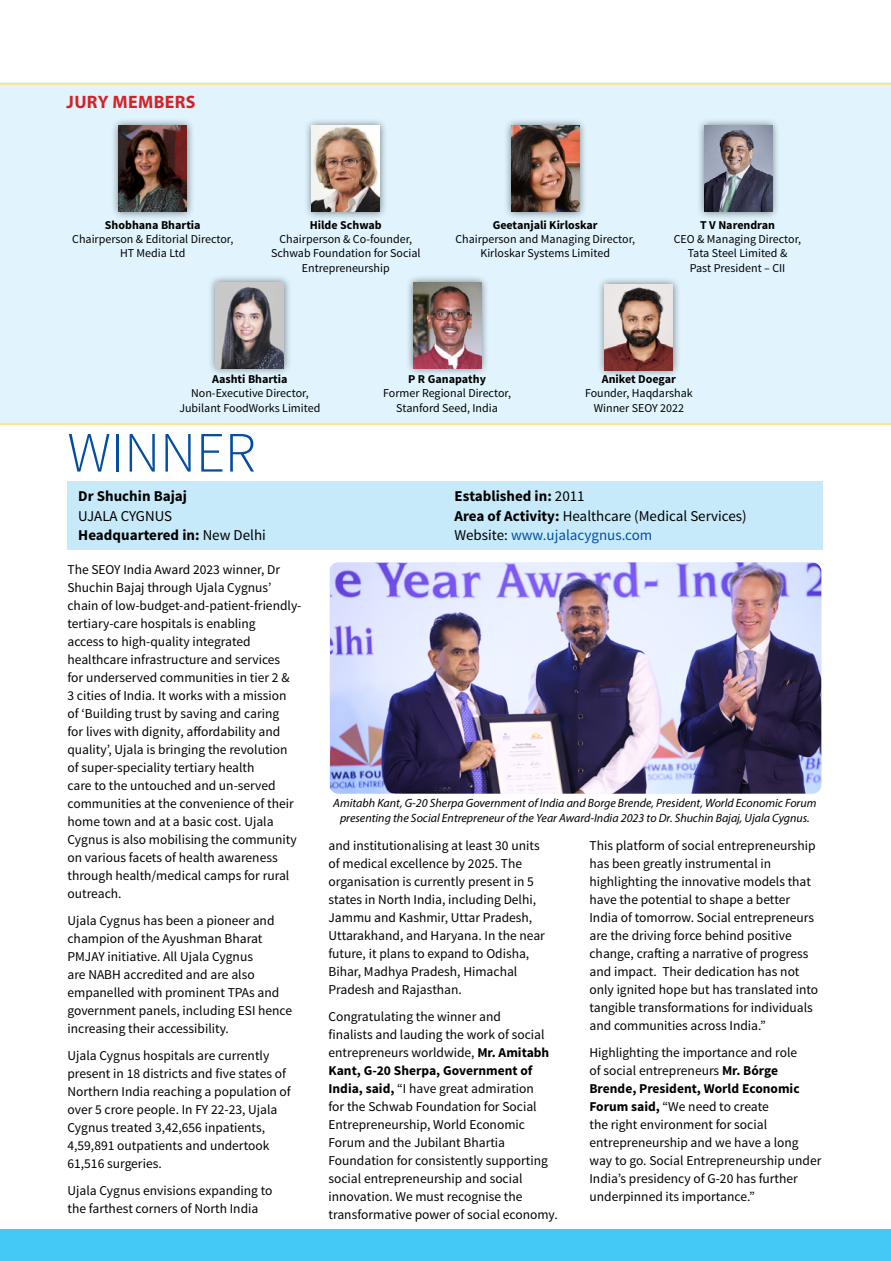
<style>
.page{position:relative;width:891px;height:1261px;background:#fff}
.page>*{position:absolute;margin:0;border:0;box-sizing:border-box;transform-origin:0 0}
.body{font:300 57px "Source Sans Pro";color:#034ea2}
.SUBHEAD{font:700 18px "Myriad Pro";letter-spacing:.02em;color:#d2232a}
.body-2{font:700 15px "Source Sans Pro";color:#000}
.body-3{font:15px "Source Sans Pro";color:#000}
.body-4{font:15px "Source Sans Pro";color:#034ea2}
.body-5{font:13.5px/18px "Source Sans Pro";color:#000}
.body-6{font:12px/14.4px "Source Sans Pro";color:#000;text-align:center}
.CAPTIONS{font:italic 12px/14.4px "Myriad Pro";color:#000;text-align:center}
.body-7{font:700 12px "Source Sans Pro";color:#000}
.s1{font-weight:700}
.s2{font-weight:400}
.s3{color:#000}
</style>
<div class="page">
<div style="left:0;top:1228px;width:891px;height:32px;background:#44c8f5"></div>
<div style="left:0;top:83px;width:891px;height:341px;background:#e1f4fd"></div>
<div style="left:696px;top:117px;width:84px;height:103px;background:#000;opacity:.5"></div>
<img style="left:704px;top:126px;width:68px;height:86px">
<div style="left:503px;top:117px;width:85px;height:103px;background:#000;opacity:.5"></div>
<img style="left:511px;top:126px;width:68px;height:86px">
<div style="left:304px;top:117px;width:84px;height:103px;background:#000;opacity:.5"></div>
<img style="left:312px;top:126px;width:68px;height:86px">
<div style="left:405px;top:274px;width:84px;height:102px;background:#000;opacity:.5"></div>
<img style="left:413px;top:282px;width:68px;height:86px">
<div style="left:208px;top:274px;width:84px;height:102px;background:#000;opacity:.5"></div>
<img style="left:216px;top:282px;width:68px;height:86px">
<div style="left:597px;top:276px;width:84px;height:102px;background:#000;opacity:.5"></div>
<img style="left:605px;top:285px;width:68px;height:85px">
<div style="left:111px;top:117px;width:84px;height:103px;background:#000;opacity:.5"></div>
<img style="left:119px;top:126px;width:68px;height:86px">
<hr style="left:0;top:83px;width:891px;height:1px;background:#ffe293">
<hr style="left:0;top:423px;width:891px;height:1px;background:#ffe293">
<div style="left:68px;top:481px;width:756px;height:68px;background:#c7eafb"></div>
<img style="left:330px;top:562px;width:491px;height:231px">
<p class="SUBHEAD" style="left:67px;top:90px;width:131px">JURY MEMBERS</p>
<p class="body-6" style="left:72px;top:218px;width:163px"><span class="s1">Shobhana Bhartia<br></span>Chairperson &amp; Editorial Director,<br>HT Media Ltd</p>
<p class="body-6" style="left:271px;top:218px;width:151px"><span class="s1">Hilde Schwab<br></span>Chairperson &amp; Co-founder,<br>Schwab Foundation for Social<br>Entrepreneurship</p>
<p class="body-6" style="left:674px;top:218px;width:129px"><span class="s1">T V Narendran<br></span>CEO &amp; Managing Director,</p>
<p class="body-7" style="left:493px;top:217px;width:106px">Geetanjali Kirloskar</p>
<p class="body-6" style="left:455px;top:232px;width:181px">Chairperson and Managing Director,</p>
<p class="body-6" style="left:480px;top:246px;width:131px">Kirloskar Systems Limited</p>
<p class="body-6" style="left:688px;top:246px;width:101px">Tata Steel Limited &amp;</p>
<p class="body-6" style="left:690px;top:261px;width:97px">Past President – CII</p>
<p class="body-6" style="left:179px;top:372px;width:143px"><span class="s1">Aashti Bhartia<br></span>Non-Executive Director,<br>Jubilant FoodWorks Limited</p>
<p class="body-6" style="left:585px;top:372px;width:109px"><span class="s1">Aniket Doegar<br></span>Founder, Haqdarshak<br>Winner SEOY 2022</p>
<p class="body-6" style="left:383px;top:372px;width:129px"><span class="s1">P R Ganapathy<br></span>Former Regional Director,<br>Stanford Seed, India</p>
<p class="body" style="left:68px;top:418px;width:190px">WINNER</p>
<p class="body-2" style="left:78px;top:486px;width:110px">Dr Shuchin Bajaj</p>
<p class="body-3" style="left:78px;top:506px;width:95px">UJALA CYGNUS</p>
<p class="body-2" style="left:78px;top:525px;width:189px">Headquartered in: <span class="s2">New Delhi</span></p>
<p class="body-5" style="left:68px;top:560px;width:236px">The SEOY India Award 2023 winner, Dr Shuchin Bajaj through Ujala Cygnus’ chain of low-budget-and-patient-friendly&shy;tertiary-care hospitals is enabling<br>access to high-quality integrated healthcare infrastructure and services<br>for underserved communities in tier 2 &amp;<br>3 cities of India. It works with a mission<br>of ‘Building trust by saving and caring<br>for lives with dignity, affordability and quality’, Ujala is bringing the revolution of super-speciality tertiary health<br>care to the untouched and un-served communities at the convenience of their home town and at a basic cost. Ujala Cygnus is also mobilising the community on various facets of health awareness through health/medical camps for rural outreach.</p>
<p class="body-5" style="left:68px;top:911px;width:226px">Ujala Cygnus has been a pioneer and champion of the Ayushman Bharat PMJAY initiative. All Ujala Cygnus<br>are NABH accredited and are also empanelled with prominent TPAs and government panels, including ESI hence increasing their accessibility.</p>
<p class="body-5" style="left:68px;top:1046px;width:225px">Ujala Cygnus hospitals are currently present in 18 districts and five states of Northern India reaching a population of over 5 crore people. In FY 22-23, Ujala Cygnus treated 3,42,656 inpatients, 4,59,891 outpatients and undertook 61,516 surgeries.</p>
<p class="body-5" style="left:68px;top:1181px;width:207px">Ujala Cygnus envisions expanding to the farthest corners of North India</p>
<p class="body-2" style="left:454px;top:486px;width:132px">Established in: <span class="s2">2011</span></p>
<p class="body-3" style="left:454px;top:506px;width:294px"><span class="s1">Area of Activity:</span> Healthcare (Medical Services)</p>
<p class="body-4" style="left:454px;top:526px;width:199px"><span class="s3">Website:</span> www.ujalacygnus.com</p>
<p class="CAPTIONS" style="left:333px;top:796px;width:485px">Amitabh Kant, G-20 Sherpa Government of India and Borge Brende, President, World Economic Forum presenting the Social Entrepreneur of the Year Award-India 2023 to Dr. Shuchin Bajaj, Ujala Cygnus.</p>
<p class="body-5" style="left:328px;top:836px;width:218px">and institutionalising at least 30 units of medical excellence by 2025. The organisation is currently present in 5 states in North India, including Delhi, Jammu and Kashmir, Uttar Pradesh, Uttarakhand, and Haryana. In the near future, it plans to expand to Odisha, Bihar, Madhya Pradesh, Himachal Pradesh and Rajasthan.</p>
<p class="body-5" style="left:328px;top:1007px;width:231px">Congratulating the winner and<br>finalists and lauding the work of social entrepreneurs worldwide, <span class="s1">Mr. Amitabh Kant, G-20 Sherpa, Government of India, said,</span> “I have great admiration<br>for the Schwab Foundation for Social Entrepreneurship, World Economic Forum and the Jubilant Bhartia Foundation for consistently supporting social entrepreneurship and social innovation. We must recognise the transformative power of social economy.</p>
<p class="body-5" style="left:590px;top:836px;width:230px">This platform of social entrepreneurship has been greatly instrumental in highlighting the innovative models that have the potential to shape a better India of tomorrow. Social entrepreneurs are the driving force behind positive change, crafting a narrative of progress and impact. Their dedication has not only ignited hope but has translated into tangible transformations for individuals and communities across India.”</p>
<p class="body-5" style="left:590px;top:1043px;width:233px">Highlighting the importance and role<br>of social entrepreneurs <span class="s1">Mr. Bórge Brende, President, World Economic Forum said,</span> “We need to create<br>the right environment for social entrepreneurship and we have a long way to go. Social Entrepreneurship under India’s presidency of G-20 has further underpinned its importance.”</p>
</div>
